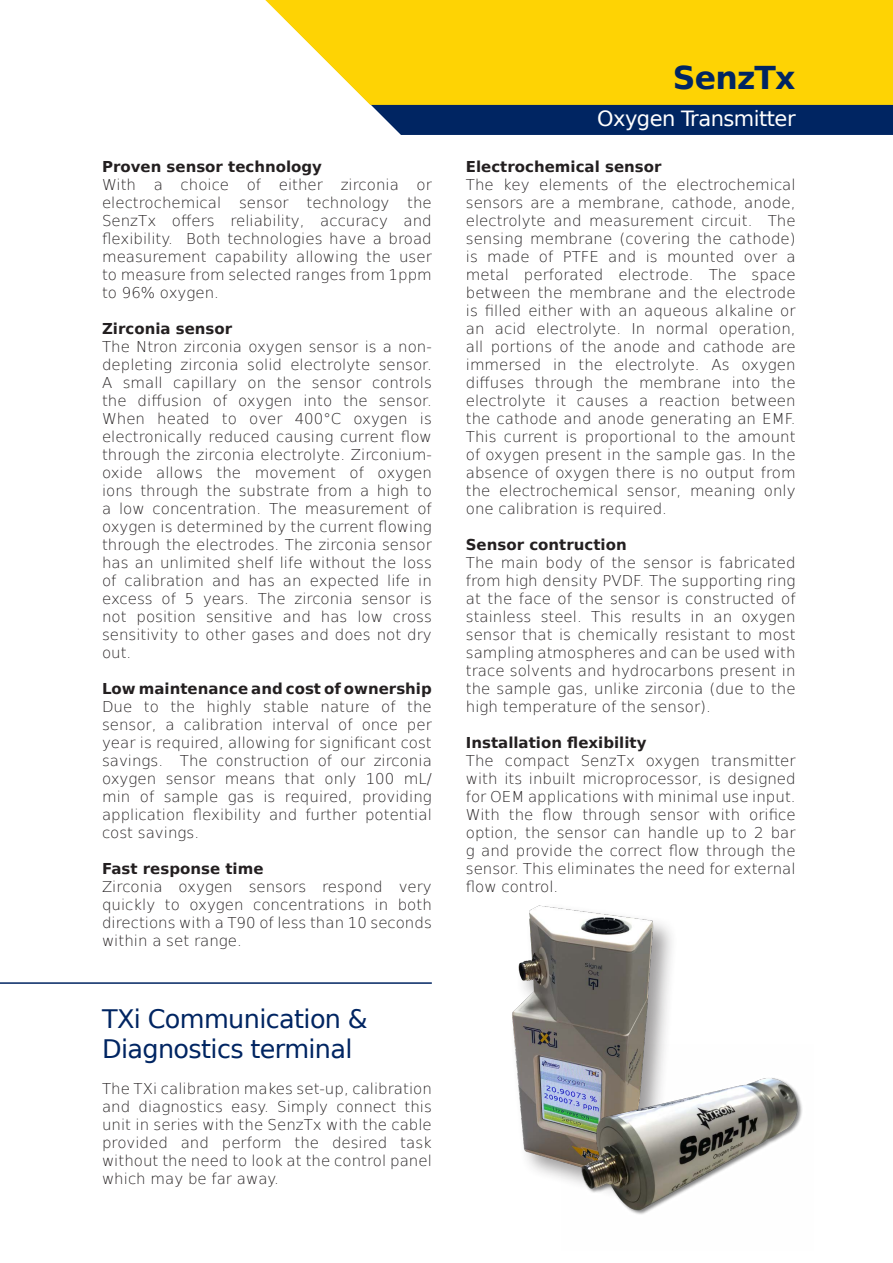
<style>
.page{position:relative;width:893px;height:1263px;background:#fff}
.page>*{position:absolute;margin:0;border:0;box-sizing:border-box;transform-origin:0 0}
.t1{font:700 31.5px "DejaVu Sans";letter-spacing:-.025em;color:#002562}
.t2{font:25.5px/30.6px "DejaVu Sans";letter-spacing:-.025em;color:#002562}
.t3{font:21px "DejaVu Sans";letter-spacing:-.025em;color:#fff}
.t4{font:200 15px/18px "DejaVu Sans";color:#231f20;text-align:justify}
.t5{font:700 15px "DejaVu Sans";color:#231f20}
</style>
<div class="page">
<div style="left:371px;top:105px;width:522px;height:30px;background:#002562"></div>
<svg style="left:265px;top:0;width:628px;height:105px;background:#fdd619"></svg>
<img style="left:512px;top:905px;width:156px;height:273px">
<img style="left:561px;top:1044px;width:241px;height:171px">
<hr style="left:0;top:982px;width:432px;height:2px;background:#002562">
<p class="t5" style="left:102px;top:154px;width:222px">Proven sensor technology</p>
<p class="t4" style="left:102px;top:174px;width:331px">With a choice of either zirconia or electrochemical sensor technology the SenzTx offers reliability, accuracy and flexibility. Both technologies have a broad measurement capability allowing the user to measure from selected ranges from 1ppm to 96% oxygen.</p>
<p class="t5" style="left:102px;top:316px;width:132px">Zirconia sensor</p>
<p class="t4" style="left:102px;top:336px;width:331px">The Ntron zirconia oxygen sensor is a non&shy;depleting zirconia solid electrolyte sensor.<br>A small capillary on the sensor controls the diffusion of oxygen into the sensor.<br>When heated to over 400°C oxygen is electronically reduced causing current flow through the zirconia electrolyte. Zirconium&shy;oxide allows the movement of oxygen ions through the substrate from a high to a low concentration. The measurement of oxygen is determined by the current flowing through the electrodes. The zirconia sensor has an unlimited shelf life without the loss of calibration and has an expected life in excess of 5 years. The zirconia sensor is not position sensitive and has low cross sensitivity to other gases and does not dry out.</p>
<p class="t5" style="left:102px;top:676px;width:331px">Low maintenance and cost of ownership</p>
<p class="t4" style="left:102px;top:696px;width:331px">Due to the highly stable nature of the sensor, a calibration interval of once per year is required, allowing for significant cost savings. The construction of our zirconia oxygen sensor means that only 100 mL/ min of sample gas is required, providing application flexibility and further potential cost savings.</p>
<p class="t5" style="left:102px;top:856px;width:163px">Fast response time</p>
<p class="t4" style="left:102px;top:876px;width:331px">Zirconia oxygen sensors respond very quickly to oxygen concentrations in both directions with a T90 of less than 10 seconds within a set range.</p>
<h2 class="t2" style="left:102px;top:1002px;width:267px">TXi Communication &amp;<br>Diagnostics terminal</h2>
<p class="t4" style="left:102px;top:1079px;width:331px">The TXi calibration makes set-up, calibration and diagnostics easy. Simply connect this unit in series with the SenzTx with the cable provided and perform the desired task without the need to look at the control panel which may be far away.</p>
<h1 class="t1" style="left:673px;top:52px;width:124px">SenzTx</h1>
<h3 class="t3" style="left:597px;top:100px;width:200px">Oxygen Transmitter</h3>
<p class="t5" style="left:466px;top:154px;width:197px">Electrochemical sensor</p>
<p class="t4" style="left:466px;top:174px;width:331px">The key elements of the electrochemical sensors are a membrane, cathode, anode, electrolyte and measurement circuit. The sensing membrane (covering the cathode) is made of PTFE and is mounted over a metal perforated electrode. The space between the membrane and the electrode is filled either with an aqueous alkaline or an acid electrolyte. In normal operation, all portions of the anode and cathode are immersed in the electrolyte. As oxygen diffuses through the membrane into the electrolyte it causes a reaction between the cathode and anode generating an EMF.<br>This current is proportional to the amount of oxygen present in the sample gas. In the absence of oxygen there is no output from the electrochemical sensor, meaning only one calibration is required.</p>
<p class="t5" style="left:466px;top:532px;width:162px">Sensor contruction</p>
<p class="t4" style="left:466px;top:552px;width:331px">The main body of the sensor is fabricated from high density PVDF. The supporting ring at the face of the sensor is constructed of stainless steel. This results in an oxygen sensor that is chemically resistant to most sampling atmospheres and can be used with trace solvents and hydrocarbons present in the sample gas, unlike zirconia (due to the high temperature of the sensor).</p>
<p class="t5" style="left:466px;top:730px;width:182px">Installation flexibility</p>
<p class="t4" style="left:466px;top:750px;width:331px">The compact SenzTx oxygen transmitter with its inbuilt microprocessor, is designed for OEM applications with minimal use input.<br>With the flow through sensor with orifice option, the sensor can handle up to 2 bar g and provide the correct flow through the sensor. This eliminates the need for external flow control.</p>
</div>
